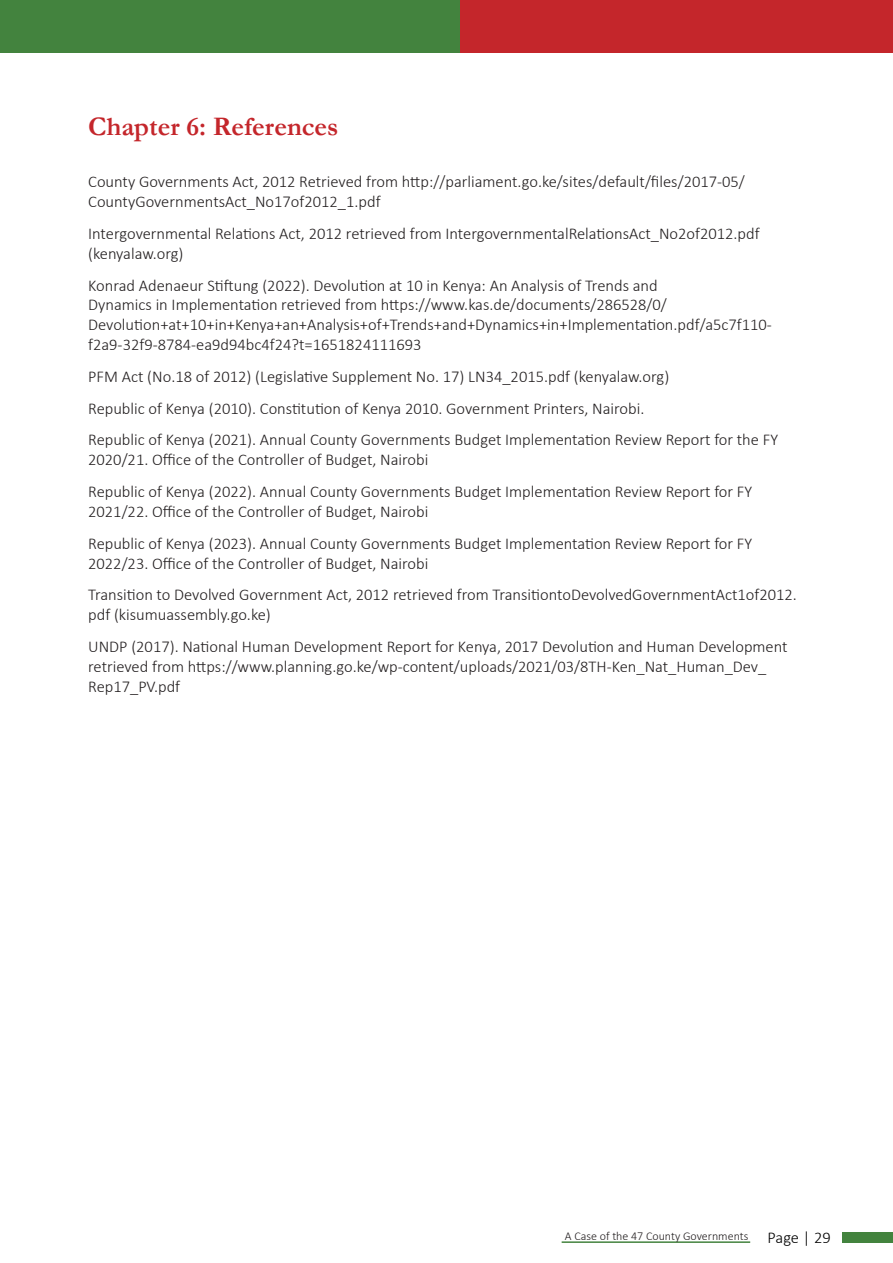
<style>
.page{position:relative;width:893px;height:1263px;background:#fff}
.page>*{position:absolute;margin:0;border:0;box-sizing:border-box;transform-origin:0 0}
.t1{font:700 27px "Garamond";color:#c4262b}
.Reference{font:300 16.5px/19.8px "Calibri";color:#231f20}
.t2{font:300 12px "Calibri";color:#231f20}
.s1{font-size:16.5px;color:#000}
</style>
<div class="page">
<hr style="left:562px;top:1241px;width:188px;height:2px;background:#43833e">
<div style="left:843px;top:1232px;width:50px;height:11px;background:#43833e"></div>
<div style="left:0;top:0;width:459px;height:52px;background:#43833e"></div>
<div style="left:460px;top:0;width:432px;height:52px;background:#c4262b"></div>
<h1 class="t1" style="left:88px;top:108px;width:252px">Chapter 6: References</h1>
<p class="Reference" style="left:88px;top:172px;width:658px">County Governments Act, 2012 Retrieved from http://parliament.go.ke/sites/default/files/2017-05/<br>CountyGovernmentsAct_No17of2012_1.pdf</p>
<p class="Reference" style="left:88px;top:224px;width:673px">Intergovernmental Relations Act, 2012 retrieved from IntergovernmentalRelationsAct_No2of2012.pdf (kenyalaw.org)</p>
<p class="Reference" style="left:88px;top:275px;width:685px">Konrad Adenaeur Stiftung (2022). Devolution at 10 in Kenya: An Analysis of Trends and<br>Dynamics in Implementation retrieved from https://www.kas.de/documents/286528/0/ Devolution+at+10+in+Kenya+an+Analysis+of+Trends+and+Dynamics+in+Implementation.pdf/a5c7f110- f2a9-32f9-8784-ea9d94bc4f24?t=1651824111693</p>
<p class="Reference" style="left:88px;top:366px;width:583px">PFM Act (No.18 of 2012) (Legislative Supplement No. 17) LN34_2015.pdf (kenyalaw.org)</p>
<p class="Reference" style="left:88px;top:398px;width:558px">Republic of Kenya (2010). Constitution of Kenya 2010. Government Printers, Nairobi.</p>
<p class="Reference" style="left:88px;top:430px;width:691px">Republic of Kenya (2021). Annual County Governments Budget Implementation Review Report for the FY<br>2020/21. Office of the Controller of Budget, Nairobi</p>
<p class="Reference" style="left:88px;top:482px;width:665px">Republic of Kenya (2022). Annual County Governments Budget Implementation Review Report for FY<br>2021/22. Office of the Controller of Budget, Nairobi</p>
<p class="Reference" style="left:88px;top:533px;width:665px">Republic of Kenya (2023). Annual County Governments Budget Implementation Review Report for FY<br>2022/23. Office of the Controller of Budget, Nairobi</p>
<p class="Reference" style="left:88px;top:585px;width:710px">Transition to Devolved Government Act, 2012 retrieved from TransitiontoDevolvedGovernmentAct1of2012. pdf (kisumuassembly.go.ke)</p>
<p class="Reference" style="left:88px;top:636px;width:701px">UNDP (2017). National Human Development Report for Kenya, 2017 Devolution and Human Development retrieved from https://www.planning.go.ke/wp-content/uploads/2021/03/8TH-Ken_Nat_Human_Dev_<br>Rep17_PV.pdf</p>
<p class="t2" style="left:565px;top:1228px;width:267px">A Case of the 47 County Governments <span class="s1">Page | 29</span></p>
</div>
